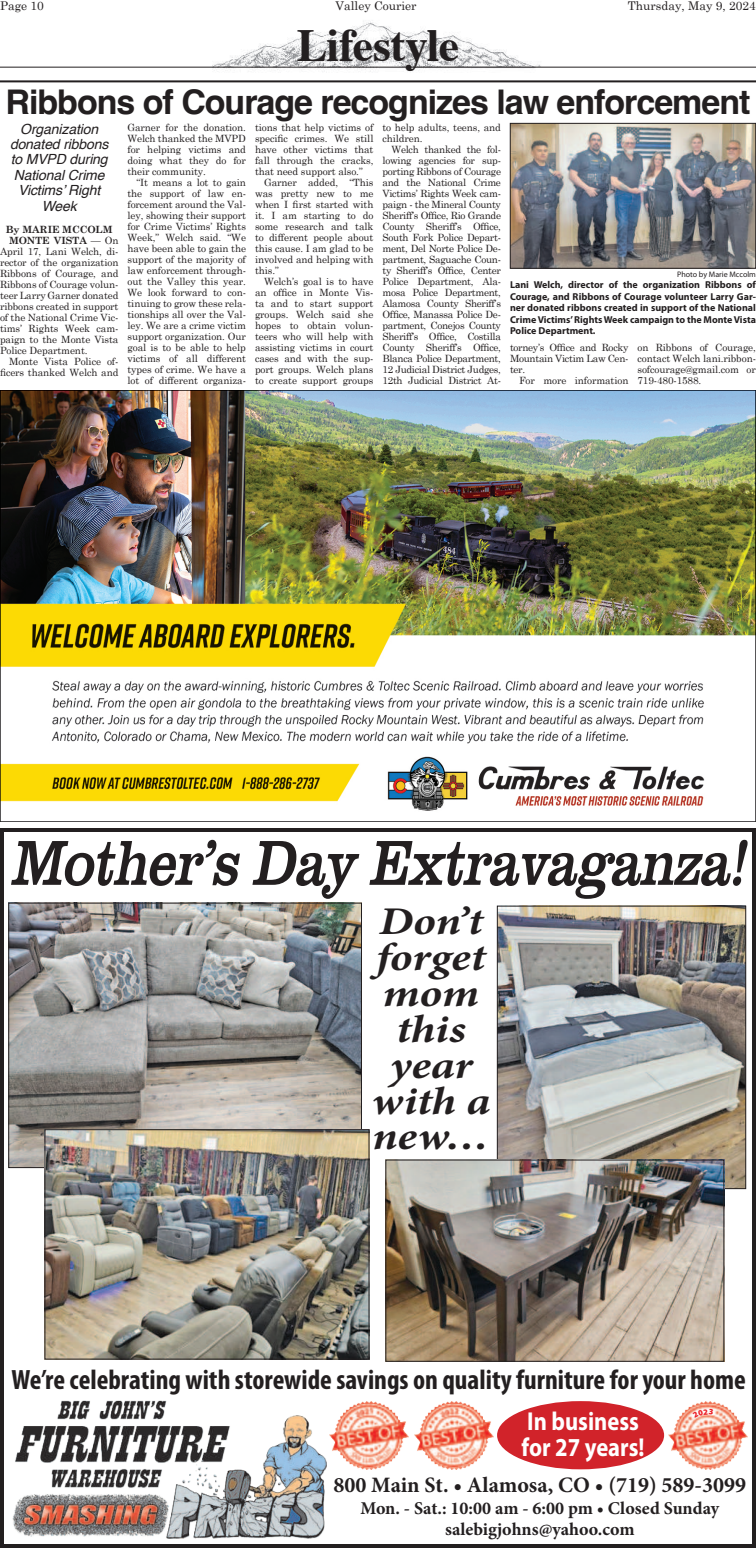
<style>
.page{position:relative;width:756px;height:1548px;background:#fff}
.page>*{position:absolute;margin:0;border:0;box-sizing:border-box;transform-origin:0 0}
.t1{font:italic 65.2px "AWPC Bookman";letter-spacing:-.02em;color:#231f20;scale:.82 1}
.t2{font:700 46px "Times";letter-spacing:-.02em;color:#231f20}
.t3{font:italic 700 39.3px/35.8px "Minion Pro";letter-spacing:-.005em;color:#231f20;text-align:center;scale:1.18 1}
.t4{font:700 34px "Helvetica";letter-spacing:-.03em;color:#231f20}
.t5{font:700 condensed 28px "Myriad Pro";color:#231f20}
.t6{font:700 26px/26px "Myriad Pro";color:#fff;scale:.87 1}
.t7{font:700 22px "Minion Pro";color:#231f20}
.t8{font:700 18px/21.6px "Minion Pro";color:#231f20;text-align:center}
.t9{font:italic 14px/15.4px "Helvetica";letter-spacing:-.01em;color:#231f20;text-align:center}
.t10{font:12px "Century Schoolbook";color:#231f20}
.t11{font:10px/11px "Century Schoolbook";letter-spacing:-.01em;color:#231f20;text-align:justify}
.t12{font:700 10px/11.5px "Myriad Pro";color:#231f20;text-align:justify}
.t13{font:700 10px "Century Schoolbook";letter-spacing:-.01em;color:#231f20}
.t14{font:8px "Myriad Pro";color:#231f20}
.s1{font-weight:400}
</style>
<div class="page">
<img style="left:212px;top:21px;width:332px;height:51px">
<hr style="left:0;top:67px;width:756px;height:1px;background:#231f20">
<hr style="left:0;top:80px;width:756px;height:2px;background:#231f20">
<img style="left:499px;top:908px;width:245px;height:279px">
<div style="left:497px;top:906px;width:249px;height:283px;border:1px solid #231f20"></div>
<div style="left:0;top:828px;width:756px;height:720px;border:4px solid #231f20"></div>
<img style="left:12px;top:1400px;width:314px;height:139px">
<img style="left:669px;top:1401px;width:78px;height:68px">
<img style="left:415px;top:1401px;width:78px;height:68px">
<img style="left:329px;top:1401px;width:79px;height:68px">
<div style="left:497px;top:1401px;width:167px;height:68px;background:#d1232a;border-radius:50%"></div>
<img style="left:10px;top:905px;width:350px;height:261px">
<img style="left:47px;top:1131px;width:320px;height:226px">
<div style="left:45px;top:1129px;width:324px;height:230px;border:1px solid #231f20"></div>
<img style="left:388px;top:1162px;width:334px;height:198px">
<div style="left:386px;top:1160px;width:338px;height:202px;border:1px solid #231f20"></div>
<img style="left:0;top:390px;width:756px;height:432px">
<img style="left:512px;top:125px;width:242px;height:142px">
<div style="left:510px;top:123px;width:246px;height:146px;border:1px solid #231f20"></div>
<svg style="left:693px;top:1409px;width:20px;height:9px"></svg>
<p class="t10" style="left:0;top:1px;width:45px">Page 10</p>
<p class="t10" style="left:335px;top:1px;width:83px">Valley Courier</p>
<p class="t10" style="left:628px;top:1px;width:130px">Thursday, May 9, 2024</p>
<h2 class="t2" style="left:297px;top:30px;width:164px">Lifestyle</h2>
<h3 class="t4" style="left:6px;top:81px;width:746px">Ribbons of Courage recognizes law enforcement</h3>
<h3 class="t9" style="left:10px;top:122px;width:100px">Organization donated ribbons to MVPD during<br>National Crime<br>Victims’ Right<br>Week</h3>
<p class="t13" style="left:6px;top:225px;width:108px">By MARIE MCCOLM</p>
<p class="t13" style="left:9px;top:236px;width:111px">MONTE VISTA <span class="s1">— On</span></p>
<p class="t11" style="left:0;top:246px;width:120px">April 17, Lani Welch, di-</p>
<p class="t11" style="left:0;top:257px;width:120px">rector of the organization</p>
<p class="t11" style="left:0;top:268px;width:120px">Ribbons of Courage, and</p>
<p class="t11" style="left:0;top:279px;width:120px">Ribbons of Courage volun-</p>
<p class="t11" style="left:0;top:290px;width:120px">teer Larry Garner donated</p>
<p class="t11" style="left:0;top:301px;width:120px">ribbons created in support</p>
<p class="t11" style="left:0;top:312px;width:120px">of the National Crime Vic-</p>
<p class="t11" style="left:0;top:323px;width:120px">tims’ Rights Week cam-</p>
<p class="t11" style="left:0;top:334px;width:120px">paign to the Monte Vista</p>
<p class="t11" style="left:0;top:345px;width:89px">Police Department.</p>
<p class="t11" style="left:9px;top:356px;width:111px">Monte Vista Police of-</p>
<p class="t11" style="left:0;top:366px;width:120px">ficers thanked Welch and</p>
<p class="t11" style="left:128px;top:122px;width:120px">Garner for the donation.<br>Welch thanked the MVPD for helping victims and doing what they do for their community.</p>
<p class="t11" style="left:128px;top:177px;width:120px;text-indent:9px">“It means a lot to gain the support of law en&shy;forcement around the Val&shy;ley, showing their support for Crime Victims’ Rights Week,” Welch said. “We have been able to gain the support of the majority of law enforcement through&shy;out the Valley this year.<br>We look forward to con&shy;tinuing to grow these rela&shy;tionships all over the Val&shy;ley. We are a crime victim support organization. Our goal is to be able to help victims of all different types of crime. We have a lot of different organiza-</p>
<p class="t11" style="left:255px;top:122px;width:120px">tions that help victims of specific crimes. We still have other victims that fall through the cracks, that need support also.”</p>
<p class="t11" style="left:255px;top:177px;width:120px;text-indent:9px">Garner added, “This was pretty new to me when I first started with it. I am starting to do some research and talk to different people about this cause. I am glad to be involved and helping with this.”</p>
<p class="t11" style="left:255px;top:276px;width:120px;text-indent:9px">Welch’s goal is to have an office in Monte Vis&shy;ta and to start support groups. Welch said she hopes to obtain volun&shy;teers who will help with assisting victims in court cases and with the sup&shy;port groups. Welch plans to create support groups</p>
<p class="t11" style="left:383px;top:122px;width:120px">to help adults, teens, and children.</p>
<p class="t11" style="left:383px;top:144px;width:120px;text-indent:9px">Welch thanked the fol&shy;lowing agencies for sup&shy;porting Ribbons of Courage and the National Crime Victims’ Rights Week cam&shy;paign - the Mineral County Sheriff’s Office, Rio Grande County Sheriff’s Office, South Fork Police Depart&shy;ment, Del Norte Police De&shy;partment, Saguache Coun&shy;ty Sheriff’s Office, Center Police Department, Ala&shy;mosa Police Department, Alamosa County Sheriff’s Office, Manassa Police De&shy;partment, Conejos County Sheriff’s Office, Costilla County Sheriff’s Office, Blanca Police Department, 12 Judicial District Judges, 12th Judicial District At-</p>
<p class="t14" style="left:677px;top:271px;width:80px">Photo by Marie Mccolm</p>
<p class="t12" style="left:510px;top:280px;width:248px">Lani Welch, director of the organization Ribbons of Courage, and Ribbons of Courage volunteer Larry Gar&shy;ner donated ribbons created in support of the National Crime Victims’ Rights Week campaign to the Monte Vista Police Department.</p>
<p class="t11" style="left:510px;top:342px;width:120px">torney’s Office and Rocky Mountain Victim Law Cen&shy;ter.</p>
<p class="t11" style="left:519px;top:376px;width:111px">For more information</p>
<p class="t11" style="left:638px;top:343px;width:120px">on Ribbons of Courage, contact Welch lani.ribbon&shy;sofcourage@gmail.com or 719-480-1588.</p>
<h1 class="t1" style="left:10px;top:822px;width:898px">Mother’s Day Extravaganza!</h1>
<h3 class="t3" style="left:372px;top:907px;width:102px">Don’t forget mom this year with a new…</h3>
<h3 class="t5" style="left:11px;top:1370px;width:736px">We’re celebrating with storewide savings on quality furniture for your home</h3>
<h3 class="t6" style="left:522px;top:1411px;width:143px">In business for 27 years!</h3>
<h3 class="t7" style="left:334px;top:1475px;width:414px">800 Main St. • Alamosa, CO • (719) 589-3099</h3>
<h3 class="t8" style="left:360px;top:1498px;width:360px">Mon. - Sat.: 10:00 am - 6:00 pm • Closed Sunday salebigjohns@yahoo.com</h3>
</div>
